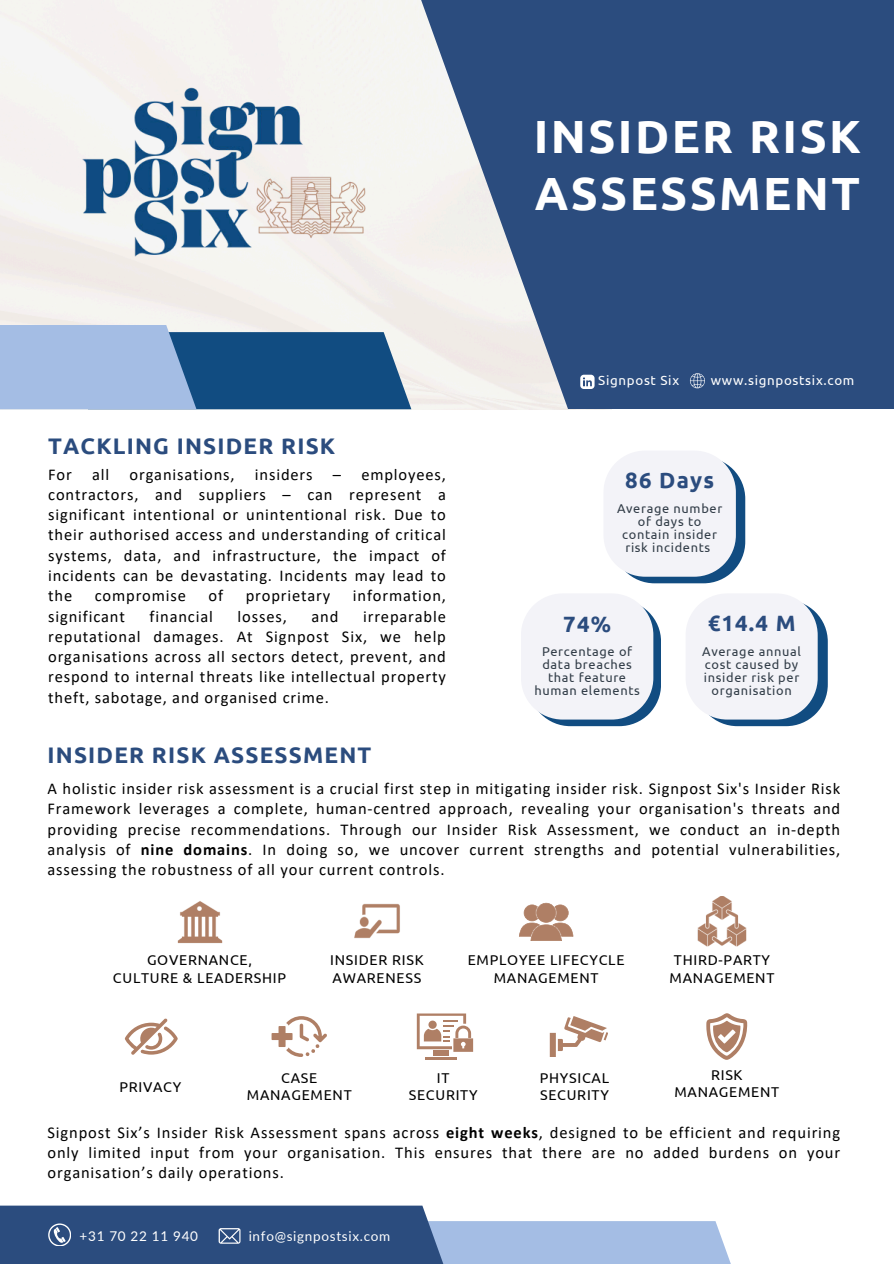
<style>
.page{position:relative;width:894px;height:1264px;background:#fff}
.page>*{position:absolute;margin:0;border:0;box-sizing:border-box;transform-origin:0 0}
.t1{font:700 46.5px/57.3px "Ubuntu";letter-spacing:.05em;color:#fff;text-align:right}
.t2{font:700 22.5px "Ubuntu";letter-spacing:.05em;color:#2b4c7e}
.t3{font:700 22.05px "Ubuntu";letter-spacing:.05em;color:#2b4c7e}
.t4{font:16.5px/20.2px "Calibri";letter-spacing:.05em;color:#000;text-align:justify}
.t5{font:14.25px/17.4px "Ubuntu";letter-spacing:.05em;color:#000;text-align:center}
.t6{font:13.5px "Lato";letter-spacing:.05em;color:#fff}
.t7{font:13.35px "Ubuntu";letter-spacing:.05em;color:#fff}
.t8{font:12.75px/13px "Ubuntu";letter-spacing:.05em;color:#323d48;text-align:center}
.s1{font-weight:700}
</style>
<div class="page">
<svg style="left:0;top:325px;width:411px;height:84px;background:#648bb5"></svg>
<svg style="left:419px;top:0;width:474px;height:409px;background:#405d89"></svg>
<svg style="left:580px;top:375px;width:14px;height:14px"></svg>
<svg style="left:673px;top:367px;width:32px;height:21px"></svg>
<svg style="left:0;top:1205px;width:731px;height:58px;background:#6a84ac"></svg>
<img style="left:0;top:45px;width:469px;height:267px">
<img style="left:177px;top:901px;width:46px;height:43px">
<svg style="left:271px;top:1016px;width:56px;height:40px"></svg>
<svg style="left:125px;top:1018px;width:53px;height:36px"></svg>
<div style="left:433px;top:1050px;width:16px;height:5px;background:#af7f65"></div>
<hr style="left:425px;top:1057px;width:32px;height:2px;background:#af7f65">
<svg style="left:416px;top:1013px;width:57px;height:38px"></svg>
<svg style="left:519px;top:902px;width:54px;height:38px"></svg>
<svg style="left:706px;top:1013px;width:40px;height:46px"></svg>
<img style="left:697px;top:896px;width:50px;height:51px">
<svg style="left:549px;top:1016px;width:58px;height:40px"></svg>
<img style="left:354px;top:903px;width:46px;height:36px">
<svg style="left:521px;top:594px;width:140px;height:132px"></svg>
<svg style="left:686px;top:594px;width:141px;height:132px"></svg>
<svg style="left:604px;top:451px;width:141px;height:132px"></svg>
<h1 class="t1" style="left:532px;top:102px;width:288px">LEADING IN<br>INSID R</h1>
<h1 class="t1" style="left:533px;top:107px;width:328px;text-align:left">INSIDER RISK<br>ASSESSMENT</h1>
<h2 class="t2" style="left:48px;top:432px;width:288px">TACKLING INSIDER RISK</h2>
<p class="t4" style="left:48px;top:463px;width:399px">For all organisations, insiders – employees, contractors, and suppliers – can represent a significant intentional or unintentional risk. Due to their authorised access and understanding of critical systems, data, and infrastructure, the impact of incidents can be devastating. Incidents may lead to the</p>
<p class="t4" style="left:95px;top:585px;width:93px">compromise</p>
<p class="t4" style="left:208px;top:585px;width:16px">of</p>
<p class="t4" style="left:245px;top:585px;width:86px">proprietary</p>
<p class="t4" style="left:353px;top:585px;width:95px">information,</p>
<p class="t4" style="left:48px;top:605px;width:78px">significant</p>
<p class="t4" style="left:150px;top:605px;width:65px">financial</p>
<p class="t4" style="left:237px;top:605px;width:51px">losses,</p>
<p class="t4" style="left:311px;top:605px;width:28px">and</p>
<p class="t4" style="left:48px;top:605px;width:399px;text-indent:315px">irreparable reputational damages. At Signpost Six, we help organisations across all sectors detect, prevent, and respond to internal threats like intellectual property theft, sabotage, and organised crime.</p>
<p class="t7" style="left:587px;top:366px;width:82px">Signpost Six</p>
<p class="t7" style="left:693px;top:366px;width:145px">www.signpostsix.com</p>
<p class="t7" style="left:710px;top:372px;width:145px">www.signpostsix.com</p>
<p class="t7" style="left:598px;top:372px;width:82px">Signpost Six</p>
<h3 class="t3" style="left:625px;top:466px;width:90px">86 Days</h3>
<p class="t8" style="left:617px;top:501px;width:107px">Average number of days to contain insider risk incidents</p>
<h3 class="t3" style="left:563px;top:610px;width:49px">74%</h3>
<p class="t8" style="left:534px;top:644px;width:107px">Percentage of data breaches that feature human elements</p>
<h3 class="t3" style="left:707px;top:609px;width:89px">€14.4 M</h3>
<p class="t8" style="left:702px;top:644px;width:100px">Average annual cost caused by insider risk per organisation</p>
<h2 class="t2" style="left:48px;top:741px;width:325px">INSIDER RISK ASSESSMENT</h2>
<p class="t4" style="left:47px;top:778px;width:794px">A holistic insider risk assessment is a crucial first step in mitigating insider risk. Signpost Six's Insider Risk Framework leverages a complete, human-centred approach, revealing your organisation's threats and providing precise recommendations. Through our Insider Risk Assessment, we conduct an in-depth analysis of <span class="s1">nine domains</span>. In doing so, we uncover current strengths and potential vulnerabilities, assessing the robustness of all your current controls.</p>
<p class="t5" style="left:113px;top:951px;width:174px">GOVERNANCE,<br>CULTURE &amp; LEADERSHIP</p>
<p class="t5" style="left:330px;top:951px;width:95px;text-align:left">INSIDER RISK<br>AWARENESS</p>
<p class="t5" style="left:467px;top:951px;width:158px">EMPLOYEE LIFECYCLE<br>MANAGEMENT</p>
<p class="t5" style="left:669px;top:951px;width:106px">THIRD-PARTY<br>MANAGEMENT</p>
<p class="t5" style="left:247px;top:1068px;width:106px">CASE<br>MANAGEMENT</p>
<p class="t5" style="left:119px;top:1077px;width:63px">PRIVACY</p>
<p class="t5" style="left:408px;top:1068px;width:70px">IT<br>SECURITY</p>
<p class="t5" style="left:539px;top:1068px;width:71px;text-align:left">PHYSICAL<br>SECURITY</p>
<p class="t5" style="left:674px;top:1065px;width:106px">RISK<br>MANAGEMENT</p>
<p class="t4" style="left:48px;top:1121px;width:794px">Signpost Six’s Insider Risk Assessment spans across <span class="s1">eight weeks</span>, designed to be efficient and requiring only limited input from your organisation. This ensures that there are no added burdens on your organisation’s daily operations.</p>
<p class="t6" style="left:80px;top:1225px;width:120px">+31 70 22 11 940</p>
<p class="t6" style="left:249px;top:1225px;width:143px">info@signpostsix.com</p>
</div>
